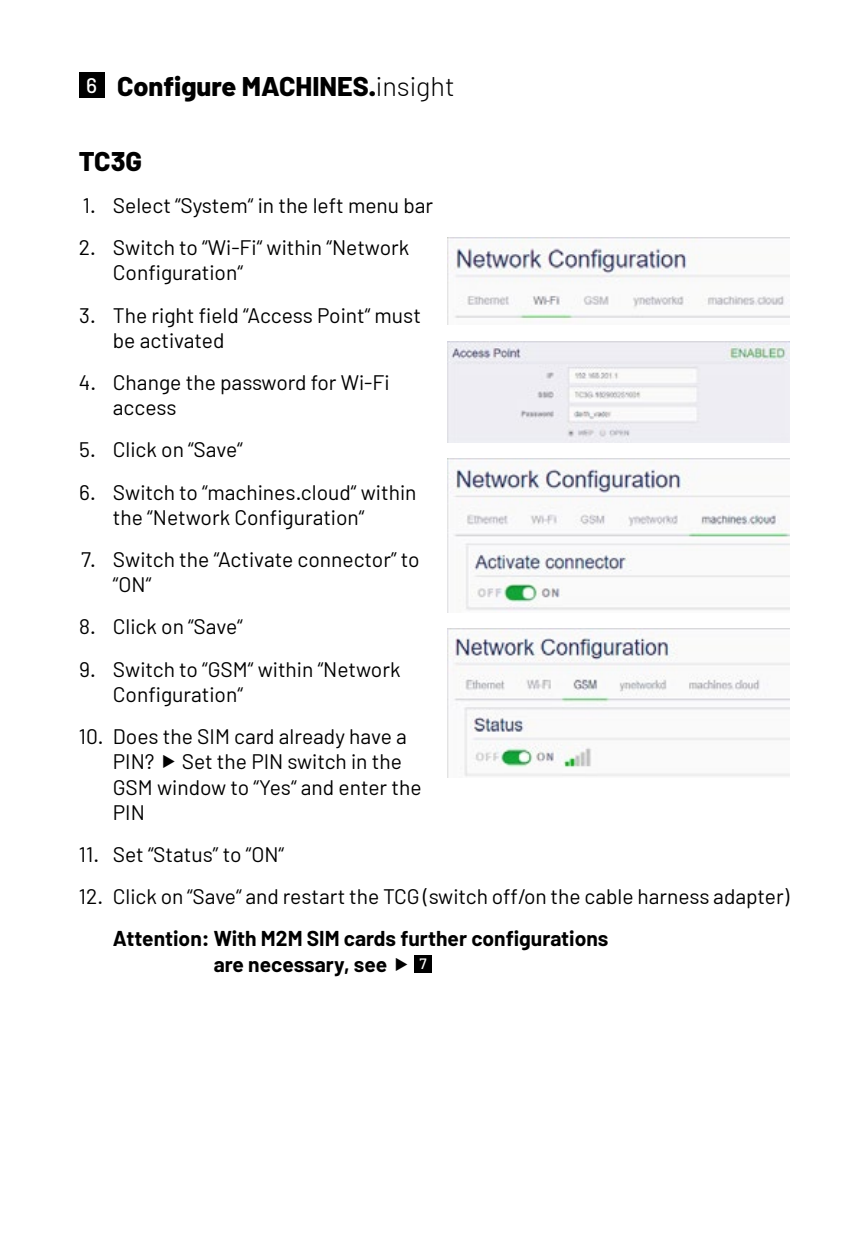
<style>
.page{position:relative;width:868px;height:1259px;background:#fff}
.page>*{position:absolute;margin:0;border:0;box-sizing:border-box;transform-origin:0 0}
.t1{font:800 27px "Barlow";color:#000}
.t2{font:21px/25.2px "Barlow";color:#000}
.t3{font:700 21px/25.2px "Barlow";color:#000}
.t4{font:500 15px "Barlow";color:#fff}
.s1{font-weight:500;font-size:21px;color:#fff}
.s2{font-weight:300}
</style>
<div class="page">
<div style="left:79px;top:72px;width:25px;height:26px;background:#000"></div>
<div style="left:414px;top:955px;width:17px;height:17px;background:#000"></div>
<img style="left:447px;top:237px;width:342px;height:87px">
<img style="left:447px;top:342px;width:342px;height:101px">
<img style="left:447px;top:459px;width:342px;height:153px">
<img style="left:447px;top:628px;width:342px;height:149px">
<p class="t1" style="left:86px;top:69px;width:370px"><span class="s1">6</span> Configure MACHINES.<span class="s2">insight</span></p>
<p class="t1" style="left:79px;top:144px;width:65px">TC3G</p>
<p class="t2" style="left:83px;top:192px;width:352px">1. Select “System“ in the left menu bar</p>
<p class="t2" style="left:113px;top:234px;width:298px;text-indent:-34px">2. Switch to “Wi-Fi“ within “Network<br>Configuration“</p>
<p class="t2" style="left:113px;top:302px;width:309px;text-indent:-34px">3. The right field “Access Point“ must be activated</p>
<p class="t2" style="left:113px;top:369px;width:278px;text-indent:-34px">4. Change the password for Wi-Fi access</p>
<p class="t2" style="left:79px;top:437px;width:165px">5. Click on “Save“</p>
<p class="t2" style="left:113px;top:479px;width:305px;text-indent:-34px">6. Switch to “machines.cloud“ within the “Network Configuration“</p>
<p class="t2" style="left:113px;top:546px;width:308px;text-indent:-32px">7. Switch the “Activate connector” to “ON“</p>
<p class="t2" style="left:79px;top:614px;width:165px">8. Click on “Save“</p>
<p class="t2" style="left:113px;top:656px;width:289px;text-indent:-34px">9. Switch to “GSM“ within “Network<br>Configuration“</p>
<p class="t2" style="left:113px;top:723px;width:295px;text-indent:-34px">10. Does the SIM card already have a<br>PIN?</p>
<p class="t2" style="left:113px;top:748px;width:310px;text-indent:69px">Set the PIN switch in the<br>GSM window to “Yes“ and enter the<br>PIN</p>
<p class="t2" style="left:79px;top:841px;width:207px">11. Set “Status” to “ON“</p>
<p class="t2" style="left:79px;top:883px;width:711px">12. Click on “Save“ and restart the TCG (switch off/on the cable harness adapter)</p>
<p class="t3" style="left:214px;top:926px;width:396px;text-indent:-101px">Attention: With M2M SIM cards further configurations are necessary, see</p>
<p class="t4" style="left:419px;top:954px;width:9px">7</p>
</div>
